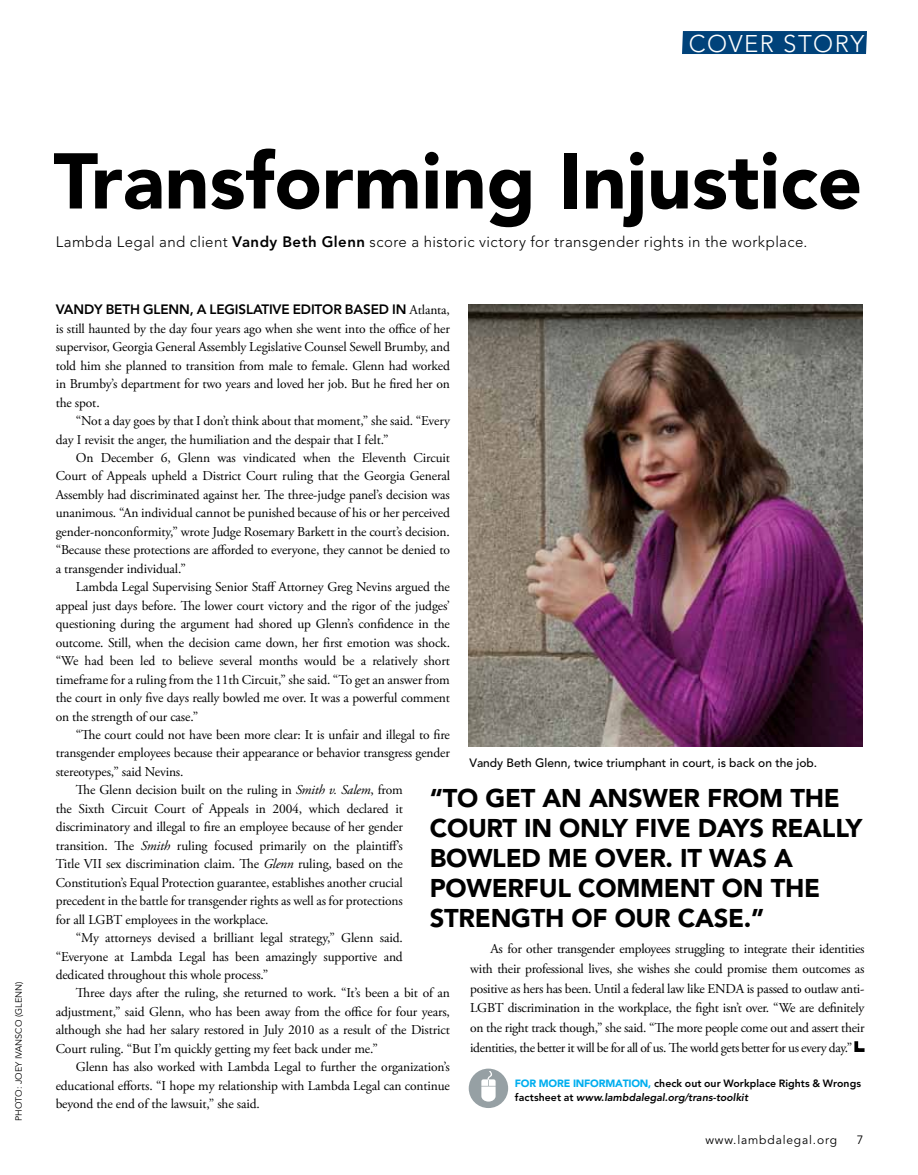
<style>
.page{position:relative;width:918px;height:1175px;background:#fff}
.page>*{position:absolute;margin:0;border:0;box-sizing:border-box;transform-origin:0 0}
.t1{font:900 78px "Avenir LT Std";color:#000}
.t2{font:900 25.5px "Avenir LT Std";letter-spacing:-.01em;color:#000}
.t3{font:300 24px "Avenir LT Std";letter-spacing:.06em;color:#fff}
.t4{font:300 15px "Avenir LT Std";letter-spacing:.03em;color:#000}
.t5{font:13.5px/18.5px "Adobe Garamond Pro";letter-spacing:-.01em;color:#000;text-align:justify}
.t6{font:800 13.5px "Avenir LT Std";letter-spacing:-.01em;color:#000}
.t7{font:500 12px "Avenir LT Std";color:#000}
.t8{font:12px "Avenir LT Std";letter-spacing:.07em;color:#000}
.t9{font:800 10.5px/13.5px "Avenir LT Std";letter-spacing:.005em;color:#000}
.t10{font:9px "Avenir LT Std";color:#000}
.s1{font-weight:800}
.s2{font-family:"Adobe Garamond Pro";font-weight:400}
.s3{font-style:italic}
.s4{font-weight:900;color:#00aeef}
</style>
<div class="page">
<svg style="left:854px;top:1041px;width:11px;height:11px"></svg>
<img style="left:469px;top:304px;width:393px;height:442px">
<div style="left:469px;top:1068px;width:39px;height:40px;background:#96a0a4;border-radius:50%"></div>
<svg style="left:481px;top:1071px;width:15px;height:30px"></svg>
<div style="left:682px;top:31px;width:185px;height:23px;background:#00427a"></div>
<h3 class="t3" style="left:689px;top:29px;width:174px">cover story</h3>
<p class="t10" style="left:14px;top:1120px;width:141px;rotate:-90deg">Photo: joey ivansco (glenn)</p>
<h1 class="t1" style="left:53px;top:134px;width:810px">TRANSFORMING INJUSTICE</h1>
<p class="t4" style="left:56px;top:233px;width:753px">Lambda Legal and client <span class="s1">Vandy Beth Glenn</span> score a historic victory for transgender rights in the workplace.</p>
<p class="t6" style="left:56px;top:302px;width:396px">Vandy Beth Glenn, a legislative editor based in <span class="s2">Atlanta,</span></p>
<p class="t5" style="left:56px;top:320px;width:396px">is still haunted by the day four years ago when she went into the office of her supervisor, Georgia General Assembly Legislative Counsel Sewell Brumby, and told him she planned to transition from male to female. Glenn had worked in Brumby’s department for two years and loved her job. But he fired her on the spot.</p>
<p class="t5" style="left:56px;top:412px;width:396px;text-indent:20px">“Not a day goes by that I don’t think about that moment,” she said. “Every day I revisit the anger, the humiliation and the despair that I felt.”</p>
<p class="t5" style="left:56px;top:449px;width:396px;text-indent:20px">On December 6, Glenn was vindicated when the Eleventh Circuit Court of Appeals upheld a District Court ruling that the Georgia General Assembly had discriminated against her. The three-judge panel’s decision was unanimous. “An individual cannot be punished because of his or her perceived gender-nonconformity,” wrote Judge Rosemary Barkett in the court’s decision. “Because these protections are afforded to everyone, they cannot be denied to a transgender individual.”</p>
<p class="t5" style="left:56px;top:578px;width:396px;text-indent:20px">Lambda Legal Supervising Senior Staff Attorney Greg Nevins argued the appeal just days before. The lower court victory and the rigor of the judges’ questioning during the argument had shored up Glenn’s confidence in the outcome. Still, when the decision came down, her first emotion was shock. “We had been led to believe several months would be a relatively short timeframe for a ruling from the 11th Circuit,” she said. “To get an answer from the court in only five days really bowled me over. It was a powerful comment on the strength of our case.”</p>
<p class="t5" style="left:76px;top:726px;width:376px">“The court could not have been more clear: It is unfair and illegal to fire</p>
<p class="t5" style="left:56px;top:744px;width:396px">transgender employees because their appearance or behavior transgress gender</p>
<p class="t5" style="left:56px;top:763px;width:129px">stereotypes,” said Nevins.</p>
<p class="t5" style="left:76px;top:781px;width:328px">The Glenn decision built on the ruling in <span class="s3">Smith v. Salem</span>, from</p>
<p class="t5" style="left:56px;top:799px;width:349px">the Sixth Circuit Court of Appeals in 2004, which declared it</p>
<p class="t5" style="left:56px;top:818px;width:349px">discriminatory and illegal to fire an employee because of her gender</p>
<p class="t5" style="left:56px;top:836px;width:349px">transition. The <span class="s3">Smith</span> ruling focused primarily on the plaintiff’s</p>
<p class="t5" style="left:56px;top:855px;width:349px">Title VII sex discrimination claim. The <span class="s3">Glenn</span> ruling, based on the</p>
<p class="t5" style="left:56px;top:873px;width:349px">Constitution’s Equal Protection guarantee, establishes another crucial</p>
<p class="t5" style="left:56px;top:892px;width:349px">precedent in the battle for transgender rights as well as for protections</p>
<p class="t5" style="left:56px;top:910px;width:214px">for all LGBT employees in the workplace.</p>
<p class="t5" style="left:76px;top:929px;width:328px">“My attorneys devised a brilliant legal strategy,” Glenn said.</p>
<p class="t5" style="left:56px;top:947px;width:349px">“Everyone at Lambda Legal has been amazingly supportive and</p>
<p class="t5" style="left:56px;top:966px;width:214px">dedicated throughout this whole process.”</p>
<p class="t5" style="left:76px;top:984px;width:376px">Three days after the ruling, she returned to work. “It’s been a bit of an</p>
<p class="t5" style="left:56px;top:1002px;width:396px">adjustment,” said Glenn, who has been away from the office for four years,</p>
<p class="t5" style="left:56px;top:1021px;width:396px">although she had her salary restored in July 2010 as a result of the District</p>
<p class="t5" style="left:56px;top:1039px;width:324px">Court ruling. “But I’m quickly getting my feet back under me.”</p>
<p class="t5" style="left:76px;top:1058px;width:376px">Glenn has also worked with Lambda Legal to further the organization’s</p>
<p class="t5" style="left:56px;top:1076px;width:396px">educational efforts. “I hope my relationship with Lambda Legal can continue</p>
<p class="t5" style="left:56px;top:1095px;width:206px">beyond the end of the lawsuit,” she said.</p>
<p class="t7" style="left:469px;top:756px;width:349px">Vandy Beth Glenn, twice triumphant in court, is back on the job.</p>
<h2 class="t2" style="left:430px;top:782px;width:73px">“TO GET</h2>
<h2 class="t2" style="left:543px;top:782px;width:66px">AN ANSWER</h2>
<h2 class="t2" style="left:707px;top:782px;width:20px">FROM</h2>
<h2 class="t2" style="left:790px;top:782px;width:48px">THE</h2>
<h2 class="t2" style="left:430px;top:812px;width:19px">COURT</h2>
<h2 class="t2" style="left:524px;top:812px;width:125px">INONLY FIVE</h2>
<h2 class="t2" style="left:698px;top:812px;width:91px">DAYS REA</h2>
<h2 class="t2" style="left:822px;top:812px;width:42px">LLY</h2>
<h2 class="t2" style="left:430px;top:842px;width:22px">BOW</h2>
<h2 class="t2" style="left:492px;top:842px;width:122px">LED ME OVER</h2>
<h2 class="t2" style="left:666px;top:842px;width:64px">. IT WAS</h2>
<h2 class="t2" style="left:774px;top:842px;width:15px">A</h2>
<h2 class="t2" style="left:430px;top:872px;width:36px">POWERFU</h2>
<h2 class="t2" style="left:557px;top:872px;width:42px">L COMMENT</h2>
<h2 class="t2" style="left:722px;top:872px;width:96px">ON THE</h2>
<h2 class="t2" style="left:430px;top:902px;width:18px">STRENGT</h2>
<h2 class="t2" style="left:545px;top:902px;width:89px">H OF OUR</h2>
<h2 class="t2" style="left:678px;top:902px;width:18px">CASE</h2>
<h2 class="t2" style="left:744px;top:902px;width:22px">.”</h2>
<p class="t5" style="left:470px;top:939px;width:396px;line-height:19.8px;text-indent:20px">As for other transgender employees struggling to integrate their identities with their professional lives, she wishes she could promise them outcomes as positive as hers has been. Until a federal law like ENDA is passed to outlaw anti-LGBT discrimination in the workplace, the fight isn’t over. “We are definitely on the right track though,” she said. “The more people come out and assert their identities, the better it will be for all of us. The world gets better for us every day.”</p>
<p class="t9" style="left:515px;top:1076px;width:348px"><span class="s4">FOR MORE INFORMATION,</span> check out our Workplace Rights &amp; Wrongs factsheet at <span class="s3">www</span>.<span class="s3">lambdalegal.org/trans-toolkit</span></p>
<p class="t8" style="left:705px;top:1132px;width:133px">www.lambdalegal.org</p>
<p class="t8" style="left:857px;top:1132px;width:8px">7</p>
</div>
